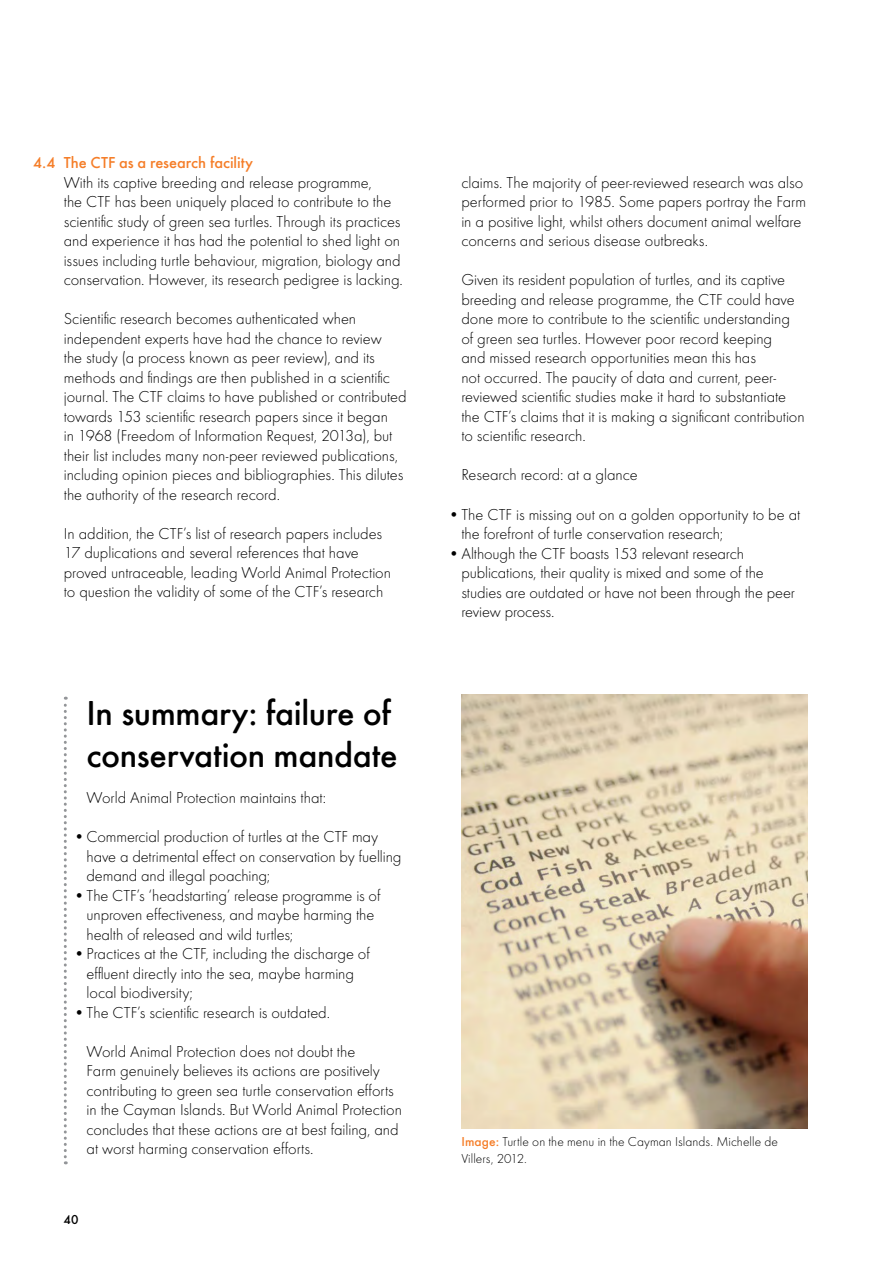
<style>
.page{position:relative;width:893px;height:1263px;background:#fff}
.page>*{position:absolute;margin:0;border:0;box-sizing:border-box;transform-origin:0 0}
.t1{font:500 36px/41.7px "Futura Round";letter-spacing:-.01em;color:#000}
.t2{font:300 16.5px/19.5px "Futura Round";letter-spacing:-.005em;color:#000}
.t3{font:500 16.5px "Futura Round";letter-spacing:-.005em;color:#f57e29}
.t4{font:300 13.5px/16.8px "Futura Round";letter-spacing:.005em;color:#000}
.t5{font:500 13.5px "Futura Round";color:#000}
.s1{font-weight:500;color:#f57e29}
</style>
<div class="page">
<img style="left:461px;top:695px;width:347px;height:433px">
<svg style="left:64px;top:697px;width:3px;height:467px"></svg>
<p class="t3" style="left:33px;top:151px;width:221px">4.4 The CTF as a research facility</p>
<p class="t2" style="left:64px;top:172px;width:341px">With its captive breeding and release programme,<br>the CTF has been uniquely placed to contribute to the scientific study of green sea turtles. Through its practices and experience it has had the potential to shed light on issues including turtle behaviour, migration, biology and conservation. However, its research pedigree is lacking.</p>
<p class="t2" style="left:64px;top:309px;width:344px">Scientific research becomes authenticated when independent experts have had the chance to review<br>the study (a process known as peer review), and its methods and findings are then published in a scientific journal. The CTF claims to have published or contributed towards 153 scientific research papers since it began<br>in 1968 (Freedom of Information Request, 2013a), but their list includes many non-peer reviewed publications, including opinion pieces and bibliographies. This dilutes the authority of the research record.</p>
<p class="t2" style="left:64px;top:523px;width:329px">In addition, the CTF’s list of research papers includes 17 duplications and several references that have proved untraceable, leading World Animal Protection to question the validity of some of the CTF’s research</p>
<h1 class="t1" style="left:87px;top:689px;width:313px">In summary: failure of conservation mandate</h1>
<p class="t2" style="left:87px;top:787px;width:241px">World Animal Protection maintains that:</p>
<p class="t2" style="left:87px;top:826px;width:316px;text-indent:-13px">• Commercial production of turtles at the CTF may have a detrimental effect on conservation by fuelling demand and illegal poaching;</p>
<p class="t2" style="left:87px;top:885px;width:295px;text-indent:-13px">• The CTF’s ‘headstarting’ release programme is of unproven effectiveness, and maybe harming the health of released and wild turtles;</p>
<p class="t2" style="left:87px;top:943px;width:285px;text-indent:-13px">• Practices at the CTF, including the discharge of effluent directly into the sea, maybe harming local biodiversity;</p>
<p class="t2" style="left:74px;top:1002px;width:258px">• The CTF’s scientific research is outdated.</p>
<p class="t2" style="left:87px;top:1041px;width:317px">World Animal Protection does not doubt the<br>Farm genuinely believes its actions are positively contributing to green sea turtle conservation efforts in the Cayman Islands. But World Animal Protection concludes that these actions are at best failing, and at worst harming conservation efforts.</p>
<p class="t5" style="left:64px;top:1209px;width:16px">40</p>
<p class="t2" style="left:461px;top:172px;width:346px">claims. The majority of peer-reviewed research was also performed prior to 1985. Some papers portray the Farm in a positive light, whilst others document animal welfare concerns and serious disease outbreaks.</p>
<p class="t2" style="left:461px;top:270px;width:345px">Given its resident population of turtles, and its captive breeding and release programme, the CTF could have done more to contribute to the scientific understanding of green sea turtles. However poor record keeping<br>and missed research opportunities mean this has<br>not occurred. The paucity of data and current, peer&shy;reviewed scientific studies make it hard to substantiate the CTF’s claims that it is making a significant contribution to scientific research.</p>
<p class="t2" style="left:461px;top:465px;width:178px">Research record: at a glance</p>
<p class="t2" style="left:461px;top:504px;width:341px;text-indent:-13px">• The CTF is missing out on a golden opportunity to be at the forefront of turtle conservation research;</p>
<p class="t2" style="left:461px;top:543px;width:335px;text-indent:-13px">• Although the CTF boasts 153 relevant research publications, their quality is mixed and some of the studies are outdated or have not been through the peer review process.</p>
<p class="t4" style="left:461px;top:1132px;width:318px"><span class="s1">Image:</span> Turtle on the menu in the Cayman Islands. Michelle de<br>Villers, 2012.</p>
</div>
